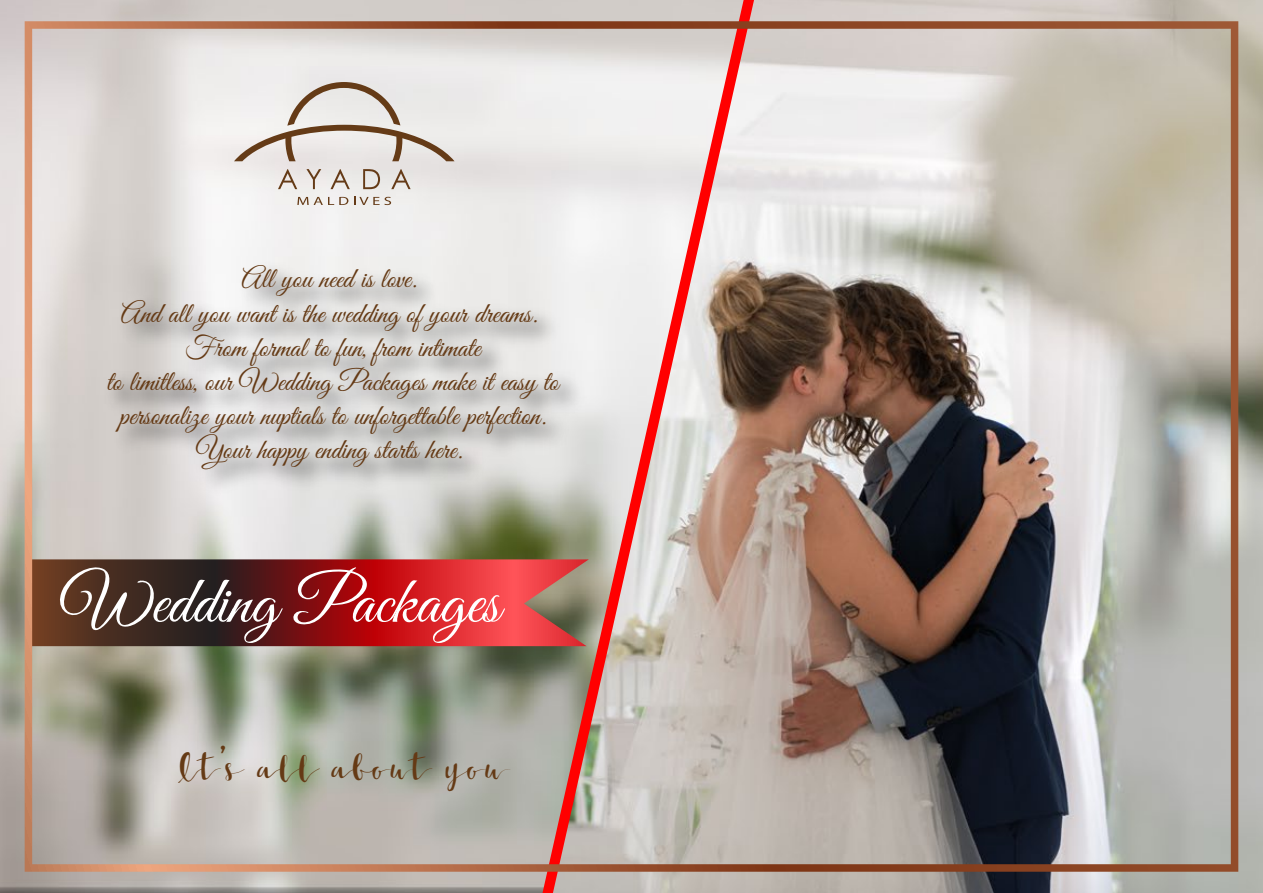
<style>
.page{position:relative;width:1263px;height:893px;background:#fff}
.page>*{position:absolute;margin:0;border:0;box-sizing:border-box;transform-origin:0 0}
.t1{font:67.2px "Great Vibes";color:#fff}
.t2{font:47.55px "Catfishblues update";color:#653a15}
.t3{font:28.5px/34.2px "Great Vibes";color:#653a15;text-align:center}
.s1{font-family:"Caviar Dreams"}
</style>
<div class="page">
<img style="left:754px;top:0;width:509px;height:893px">
<img style="left:0;top:0;width:744px;height:893px">
<img style="left:25px;top:21px;width:1213px;height:851px">
<p class="t3" style="left:107px;top:264px;width:453px">All you need is love.<br>And all you want is the wedding of your dreams.<br>From formal to fun, from intimate<br>to limitless, our Wedding Packages make it easy to personalize your nuptials to unforgettable perfection.<br>Your happy ending starts here.</p>
<h1 class="t1" style="left:61px;top:565px;width:440px">Wedding Packages</h1>
<h2 class="t2" style="left:178px;top:725px;width:331px">It<span class="s1">’</span>s all about you</h2>
</div>
